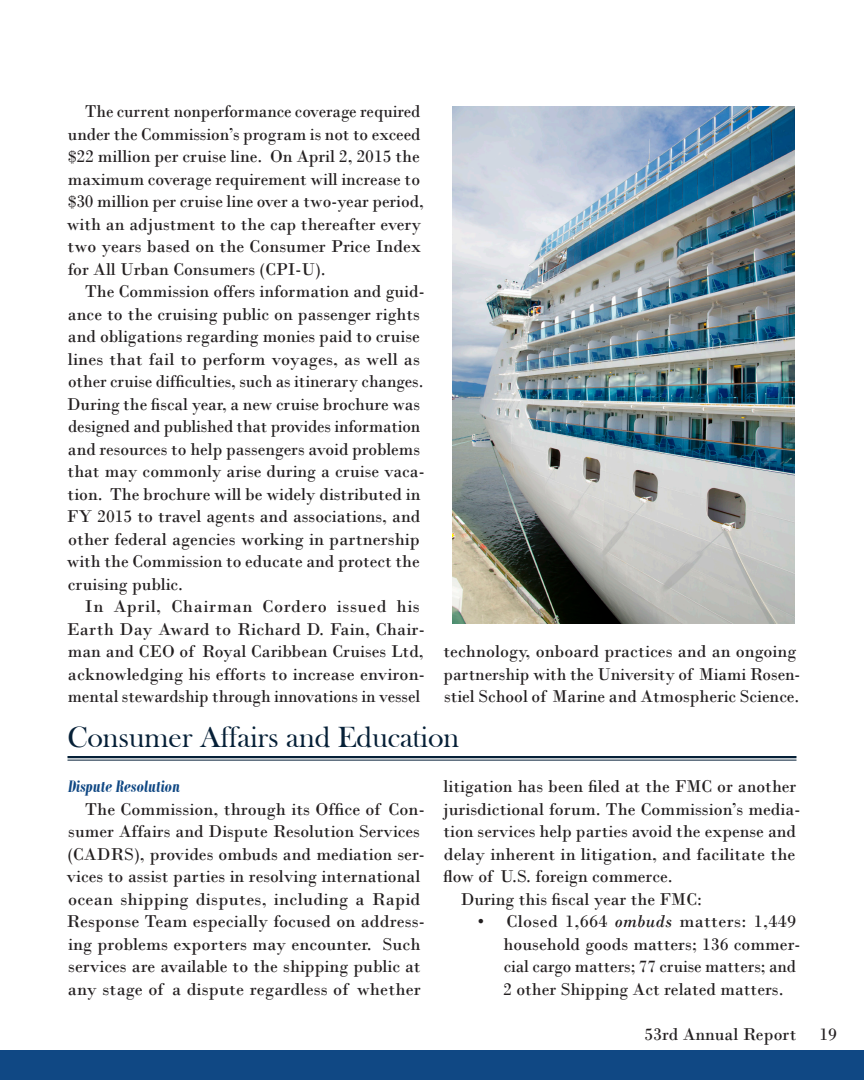
<style>
.page{position:relative;width:864px;height:1080px;background:#fff}
.page>*{position:absolute;margin:0;border:0;box-sizing:border-box;transform-origin:0 0}
.Heading_2{font:30px "Bask Old Face";color:#062037}
.Body_1{font:18px/22.5px "Bodoni";color:#231f20}
.Section_Header{font:italic 700 18px "Bodoni MT Condensed";color:#104884}
.s1{font-style:italic}
</style>
<div class="page">
<div style="left:0;top:1050px;width:864px;height:30px;background:#104884"></div>
<hr style="left:68px;top:756px;width:728px;height:2px;background:#062037">
<hr style="left:68px;top:760px;width:728px;height:1px;background:#062037">
<img style="left:452px;top:106px;width:343px;height:517px">
<p class="Body_1" style="left:67px;top:100px;width:359px;text-indent:18px">The current nonperformance coverage required under the Commission’s program is not to exceed $22 million per cruise line. On April 2, 2015 the maximum coverage requirement will increase to $30 million per cruise line over a two-year period, with an adjustment to the cap thereafter every two years based on the Consumer Price Index for All Urban Consumers (CPI-U).</p>
<p class="Body_1" style="left:67px;top:280px;width:359px;text-indent:18px">The Commission offers information and guid&shy;ance to the cruising public on passenger rights and obligations regarding monies paid to cruise lines that fail to perform voyages, as well as other cruise difficulties, such as itinerary changes.<br>During the fiscal year, a new cruise brochure was designed and published that provides information and resources to help passengers avoid problems that may commonly arise during a cruise vaca&shy;tion. The brochure will be widely distributed in FY 2015 to travel agents and associations, and other federal agencies working in partnership with the Commission to educate and protect the cruising public.</p>
<p class="Body_1" style="left:67px;top:595px;width:359px;text-indent:18px">In April, Chairman Cordero issued his Earth Day Award to Richard D. Fain, Chair&shy;man and CEO of Royal Caribbean Cruises Ltd, acknowledging his efforts to increase environ&shy;mental stewardship through innovations in vessel</p>
<p class="Body_1" style="left:443px;top:640px;width:358px">technology, onboard practices and an ongoing partnership with the University of Miami Rosen&shy;stiel School of Marine and Atmospheric Science.</p>
<p class="Heading_2" style="left:67px;top:721px;width:393px">Consumer Affairs and Education</p>
<p class="Section_Header" style="left:68px;top:775px;width:113px">Dispute Resolution</p>
<p class="Body_1" style="left:67px;top:797px;width:360px;text-indent:19px">The Commission, through its Office of Con&shy;sumer Affairs and Dispute Resolution Services (CADRS), provides ombuds and mediation ser&shy;vices to assist parties in resolving international ocean shipping disputes, including a Rapid Response Team especially focused on address&shy;ing problems exporters may encounter. Such services are available to the shipping public at any stage of a dispute regardless of whether</p>
<p class="Body_1" style="left:443px;top:775px;width:359px">litigation has been filed at the FMC or another jurisdictional forum. The Commission’s media&shy;tion services help parties avoid the expense and delay inherent in litigation, and facilitate the flow of U.S. foreign commerce.</p>
<p class="Body_1" style="left:461px;top:887px;width:243px">During this fiscal year the FMC:</p>
<p class="Body_1" style="left:503px;top:910px;width:299px;text-indent:-25px">• Closed 1,664 <span class="s1">ombuds</span> matters: 1,449 household goods matters; 136 commer&shy;cial cargo matters; 77 cruise matters; and 2 other Shipping Act related matters.</p>
<p class="Body_1" style="left:644px;top:1022px;width:154px">53rd Annual Report</p>
<p class="Body_1" style="left:819px;top:1022px;width:19px">19</p>
</div>
